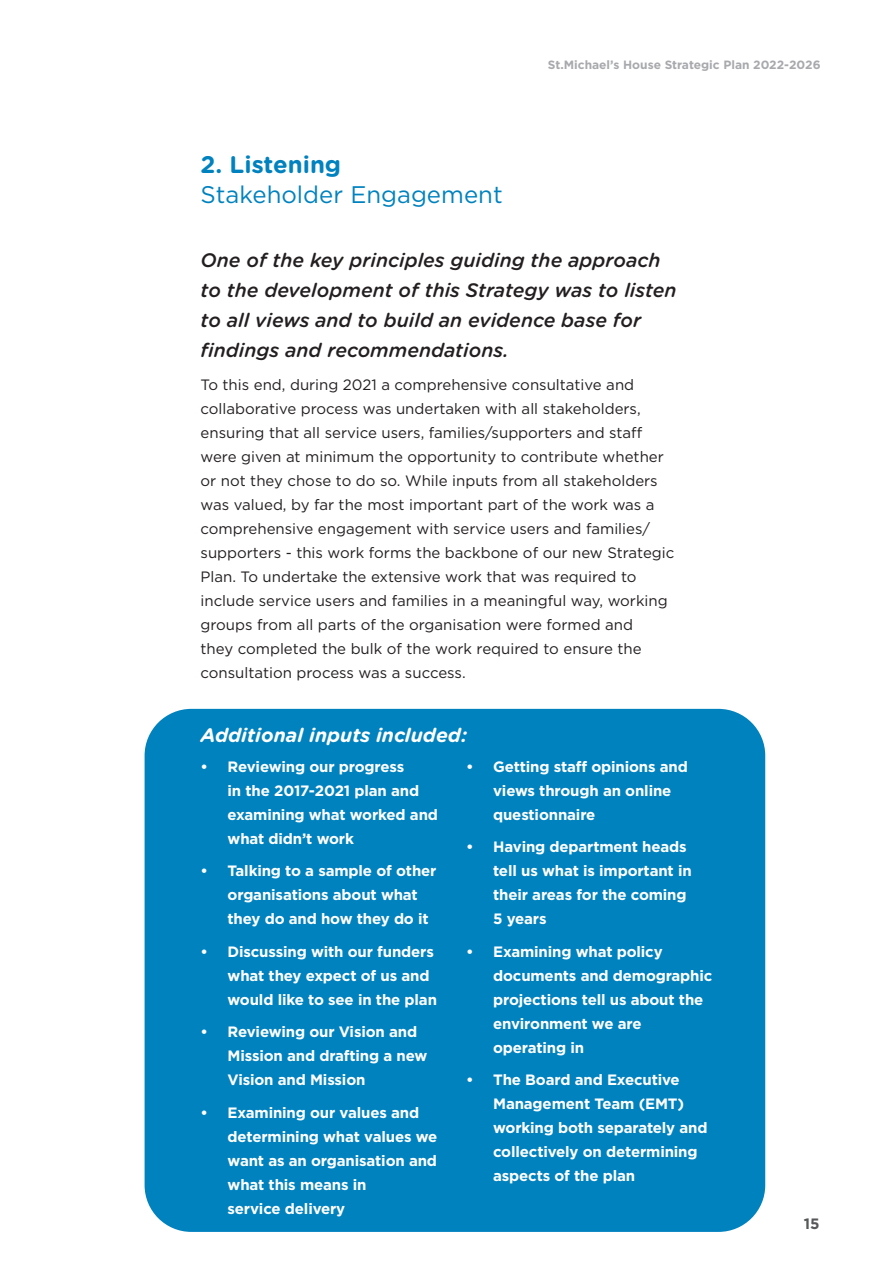
<style>
.page{position:relative;width:893px;height:1263px;background:#fff}
.page>*{position:absolute;margin:0;border:0;box-sizing:border-box;transform-origin:0 0}
.t1{font:24px "Gotham";color:#0082bf}
.t2{font:700 24px "Gotham Rounded";color:#0082bf}
.t3{font:italic 500 19.5px/30px "Gotham Rounded";color:#231f20}
.t4{font:italic 700 19.5px "Gotham Rounded";color:#fff}
.t5{font:700 15px/24px "Gotham";letter-spacing:-.01em;color:#fff}
.t6{font:15px/24px "Gotham";color:#231f20}
.t7{font:700 15px "Gotham";color:#57585a}
.t8{font:700 12px "Gotham";color:#a8a9ad}
</style>
<div class="page">
<div style="left:145px;top:709px;width:620px;height:523px;background:#0082bf;border-radius:47px"></div>
<p class="t2" style="left:201px;top:147px;width:142px">2. Listening</p>
<p class="t1" style="left:201px;top:182px;width:304px">Stakeholder Engagement</p>
<p class="t8" style="left:548px;top:58px;width:274px">St.Michael’s House Strategic Plan 2022-2026</p>
<p class="t3" style="left:201px;top:244px;width:477px">One of the key principles guiding the approach to the development of this Strategy was to listen to all views and to build an evidence base for findings and recommendations.</p>
<p class="t6" style="left:201px;top:372px;width:475px">To this end, during 2021 a comprehensive consultative and collaborative process was undertaken with all stakeholders, ensuring that all service users, families/supporters and staff were given at minimum the opportunity to contribute whether or not they chose to do so. While inputs from all stakeholders was valued, by far the most important part of the work was a comprehensive engagement with service users and families/ supporters - this work forms the backbone of our new Strategic Plan. To undertake the extensive work that was required to include service users and families in a meaningful way, working groups from all parts of the organisation were formed and<br>they completed the bulk of the work required to ensure the consultation process was a success.</p>
<p class="t4" style="left:201px;top:720px;width:268px">Additional inputs included:</p>
<p class="t5" style="left:228px;top:754px;width:212px;text-indent:-27px">• Reviewing our progress<br>in the 2017-2021 plan and examining what worked and what didn’t work</p>
<p class="t5" style="left:228px;top:858px;width:210px;text-indent:-27px">• Talking to a sample of other organisations about what they do and how they do it</p>
<p class="t5" style="left:228px;top:939px;width:211px;text-indent:-27px">• Discussing with our funders what they expect of us and would like to see in the plan</p>
<p class="t5" style="left:228px;top:1019px;width:201px;text-indent:-27px">• Reviewing our Vision and<br>Mission and drafting a new<br>Vision and Mission</p>
<p class="t5" style="left:228px;top:1100px;width:211px;text-indent:-27px">• Examining our values and determining what values we want as an organisation and what this means in<br>service delivery</p>
<p class="t5" style="left:493px;top:754px;width:196px;text-indent:-27px">• Getting staff opinions and views through an online questionnaire</p>
<p class="t5" style="left:493px;top:834px;width:200px;text-indent:-27px">• Having department heads tell us what is important in their areas for the coming<br>5 years</p>
<p class="t5" style="left:493px;top:939px;width:221px;text-indent:-27px">• Examining what policy documents and demographic projections tell us about the environment we are operating in</p>
<p class="t5" style="left:493px;top:1067px;width:216px;text-indent:-27px">• The Board and Executive<br>Management Team (EMT) working both separately and collectively on determining aspects of the plan</p>
<p class="t7" style="left:804px;top:1214px;width:17px">15</p>
</div>
